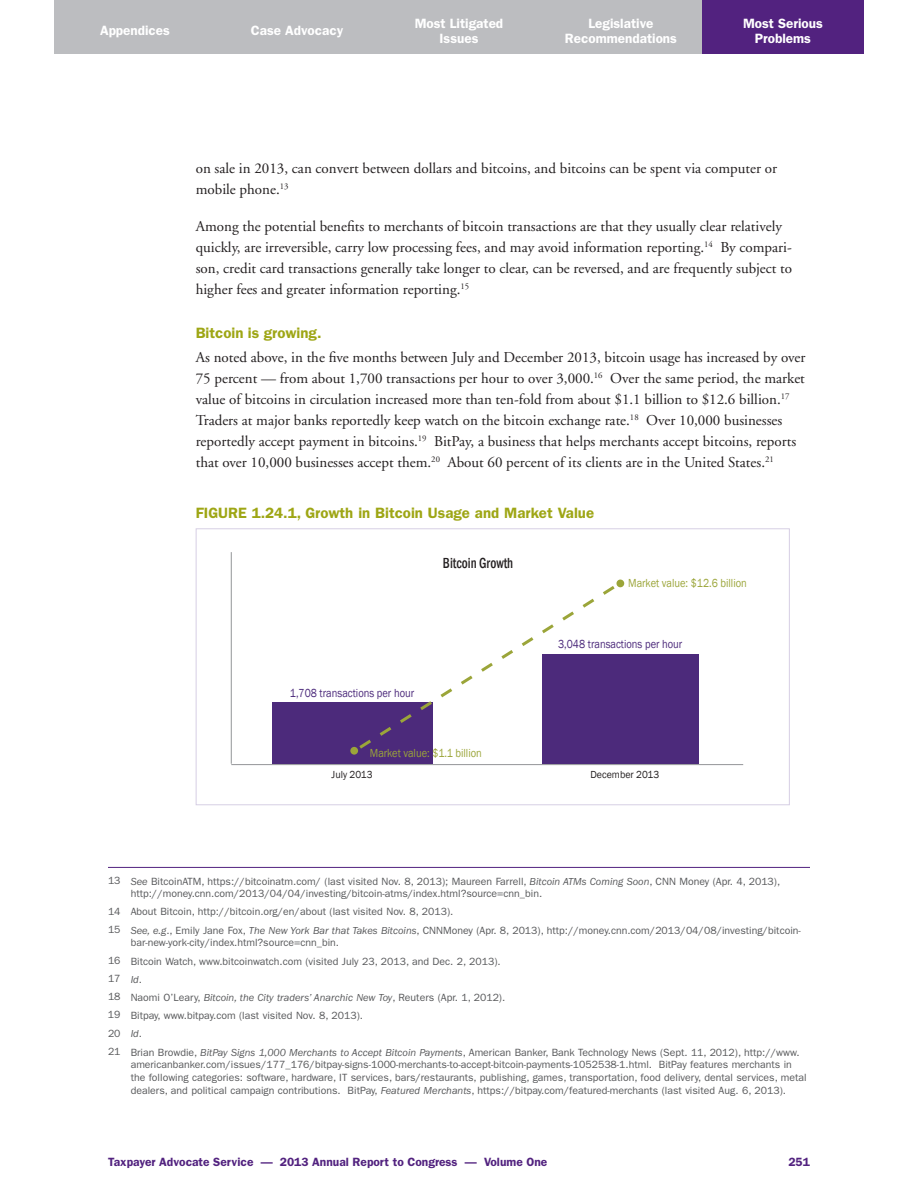
<style>
.page{position:relative;width:918px;height:1188px;background:#fff}
.page>*{position:absolute;margin:0;border:0;box-sizing:border-box;transform-origin:0 0}
.Body_Text{font:15px/21px "Adobe Garamond";color:#231f20}
.Table_Figure_Title{font:600 15px "Franklin Gothic";color:#9ea615}
.Subhead_2{font:600 15px "Franklin Gothic";color:#9ea615}
.t1{font:500 condensed 15px "Franklin Gothic";color:#231f20;scale:.87 1}
.t2{font:600 13.5px/15px "Franklin Gothic";color:#fff;text-align:center}
.t3{font:600 12px "Franklin Gothic";color:#52227f}
.t4{font:12px "Franklin Gothic";color:#4c2a7b;scale:.87 1}
.t5{font:12px "Franklin Gothic";color:#9ba539;scale:.87 1}
.IGNORE_Footnote{font:10.5px/12.6px "Franklin Gothic";color:#57585a}
.IGNORE_Footnote-2{font:italic 10.5px "Franklin Gothic";color:#57585a}
.t6{font:10.5px "Franklin Gothic";color:#231f20;scale:.95 1}
.s1{font-style:italic}
.s2{font-style:normal}
</style>
<div class="page">
<div style="left:702px;top:0;width:162px;height:54px;background:#52227f"></div>
<div style="left:540px;top:0;width:162px;height:54px;background:#bcbdc0"></div>
<div style="left:378px;top:0;width:162px;height:54px;background:#bcbdc0"></div>
<div style="left:54px;top:0;width:162px;height:54px;background:#bcbdc0"></div>
<div style="left:216px;top:0;width:162px;height:54px;background:#bcbdc0"></div>
<hr style="left:231px;top:764px;width:512px;height:1px;background:#939598">
<hr style="left:231px;top:552px;width:1px;height:212px;background:#939598">
<div style="left:272px;top:702px;width:161px;height:62px;background:#4c2a7b"></div>
<div style="left:542px;top:654px;width:156px;height:110px;background:#4c2a7b"></div>
<svg style="left:351px;top:586px;width:267px;height:163px"></svg>
<div style="left:350px;top:747px;width:8px;height:8px;background:#9ba539;border-radius:50%"></div>
<div style="left:616px;top:580px;width:8px;height:7px;background:#9ba539;border-radius:50%"></div>
<div style="left:196px;top:528px;width:594px;height:277px;border:1px solid #d7cfe4"></div>
<hr style="left:108px;top:867px;width:702px;height:1px;background:#52227f">
<p class="t2" style="left:100px;top:23px;width:71px">Appendices</p>
<p class="t2" style="left:251px;top:23px;width:94px">Case Advocacy</p>
<p class="t2" style="left:415px;top:16px;width:90px">Most Litigated<br>Issues</p>
<p class="t2" style="left:565px;top:16px;width:114px">Legislative<br>Recommendations</p>
<p class="t2" style="left:743px;top:16px;width:81px">Most Serious<br>Problems</p>
<p class="Body_Text" style="left:196px;top:158px;width:583px">on sale in 2013, can convert between dollars and bitcoins, and bitcoins can be spent via computer or mobile phone.<sup>13</sup></p>
<p class="Body_Text" style="left:196px;top:216px;width:598px">Among the potential benefits to merchants of bitcoin transactions are that they usually clear relatively quickly, are irreversible, carry low processing fees, and may avoid information reporting.<sup>14</sup> By compari&shy;son, credit card transactions generally take longer to clear, can be reversed, and are frequently subject to higher fees and greater information reporting.<sup>15</sup></p>
<p class="Subhead_2" style="left:196px;top:324px;width:127px">Bitcoin is growing.</p>
<p class="Body_Text" style="left:196px;top:347px;width:611px">As noted above, in the five months between July and December 2013, bitcoin usage has increased by over 75 percent — from about 1,700 transactions per hour to over 3,000.<sup>16</sup> Over the same period, the market value of bitcoins in circulation increased more than ten-fold from about $1.1 billion to $12.6 billion.<sup>17<br></sup>Traders at major banks reportedly keep watch on the bitcoin exchange rate.<sup>18</sup> Over 10,000 businesses reportedly accept payment in bitcoins.<sup>19</sup> BitPay, a business that helps merchants accept bitcoins, reports that over 10,000 businesses accept them.<sup>20</sup> About 60 percent of its clients are in the United States.<sup>21</sup></p>
<p class="Table_Figure_Title" style="left:196px;top:504px;width:400px">FIGURE 1.24.1, Growth in Bitcoin Usage and Market Value</p>
<p class="t1" style="left:443px;top:553px;width:82px">Bitcoin Growth</p>
<p class="t4" style="left:290px;top:685px;width:144px">1,708 transactions per hour</p>
<p class="t5" style="left:370px;top:745px;width:130px">Market value: $1.1 billion</p>
<p class="t6" style="left:332px;top:768px;width:44px">July 2013</p>
<p class="t5" style="left:628px;top:576px;width:138px">Market value: $12.6 billion</p>
<p class="t4" style="left:558px;top:637px;width:144px">3,048 transactions per hour</p>
<p class="t6" style="left:591px;top:768px;width:74px">December 2013</p>
<p class="IGNORE_Footnote" style="left:131px;top:875px;width:651px;text-indent:-23px">13 <span class="s1">See</span> BitcoinATM, https://bitcoinatm.com/ (last visited Nov. 8, 2013); Maureen Farrell, <span class="s1">Bitcoin ATMs Coming Soon</span>, CNN Money (Apr. 4, 2013), http://money.cnn.com/2013/04/04/investing/bitcoin-atms/index.html?source=cnn_bin.</p>
<p class="IGNORE_Footnote" style="left:108px;top:906px;width:347px">14 About Bitcoin, http://bitcoin.org/en/about (last visited Nov. 8, 2013).</p>
<p class="IGNORE_Footnote" style="left:131px;top:924px;width:672px;text-indent:-23px">15 <span class="s1">See, e.g</span>., Emily Jane Fox, <span class="s1">The New York Bar that Takes Bitcoins</span>, CNNMoney (Apr. 8, 2013), http://money.cnn.com/2013/04/08/investing/bitcoin&shy;bar-new-york-city/index.html?source=cnn_bin.</p>
<p class="IGNORE_Footnote" style="left:108px;top:955px;width:394px">16 Bitcoin Watch, www.bitcoinwatch.com (visited July 23, 2013, and Dec. 2, 2013).</p>
<p class="IGNORE_Footnote" style="left:108px;top:972px;width:36px">17 <span class="s1">Id</span>.</p>
<p class="IGNORE_Footnote-2" style="left:108px;top:992px;width:399px"><span class="s2">18 Naomi O’Leary,</span> Bitcoin, the City traders’ Anarchic New Toy<span class="s2">, Reuters (Apr. 1, 2012).</span></p>
<p class="IGNORE_Footnote" style="left:108px;top:1009px;width:256px">19 Bitpay, www.bitpay.com (last visited Nov. 8, 2013).</p>
<p class="IGNORE_Footnote" style="left:108px;top:1027px;width:36px">20 <span class="s1">Id</span>.</p>
<p class="IGNORE_Footnote" style="left:131px;top:1046px;width:677px;text-indent:-23px">21 Brian Browdie, <span class="s1">BitPay Signs 1,000 Merchants to Accept Bitcoin Payments</span>, American Banker, Bank Technology News (Sept. 11, 2012), http://www. americanbanker.com/issues/177_176/bitpay-signs-1000-merchants-to-accept-bitcoin-payments-1052538-1.html. BitPay features merchants in the following categories: software, hardware, IT services, bars/restaurants, publishing, games, transportation, food delivery, dental services, metal dealers, and political campaign contributions. BitPay, <span class="s1">Featured Merchants</span>, https://bitpay.com/featured-merchants (last visited Aug. 6, 2013).</p>
<p class="t3" style="left:108px;top:1154px;width:441px">Taxpayer Advocate Service — 2013 Annual Report to Congress — Volume One</p>
<p class="t3" style="left:788px;top:1154px;width:23px">251</p>
</div>
